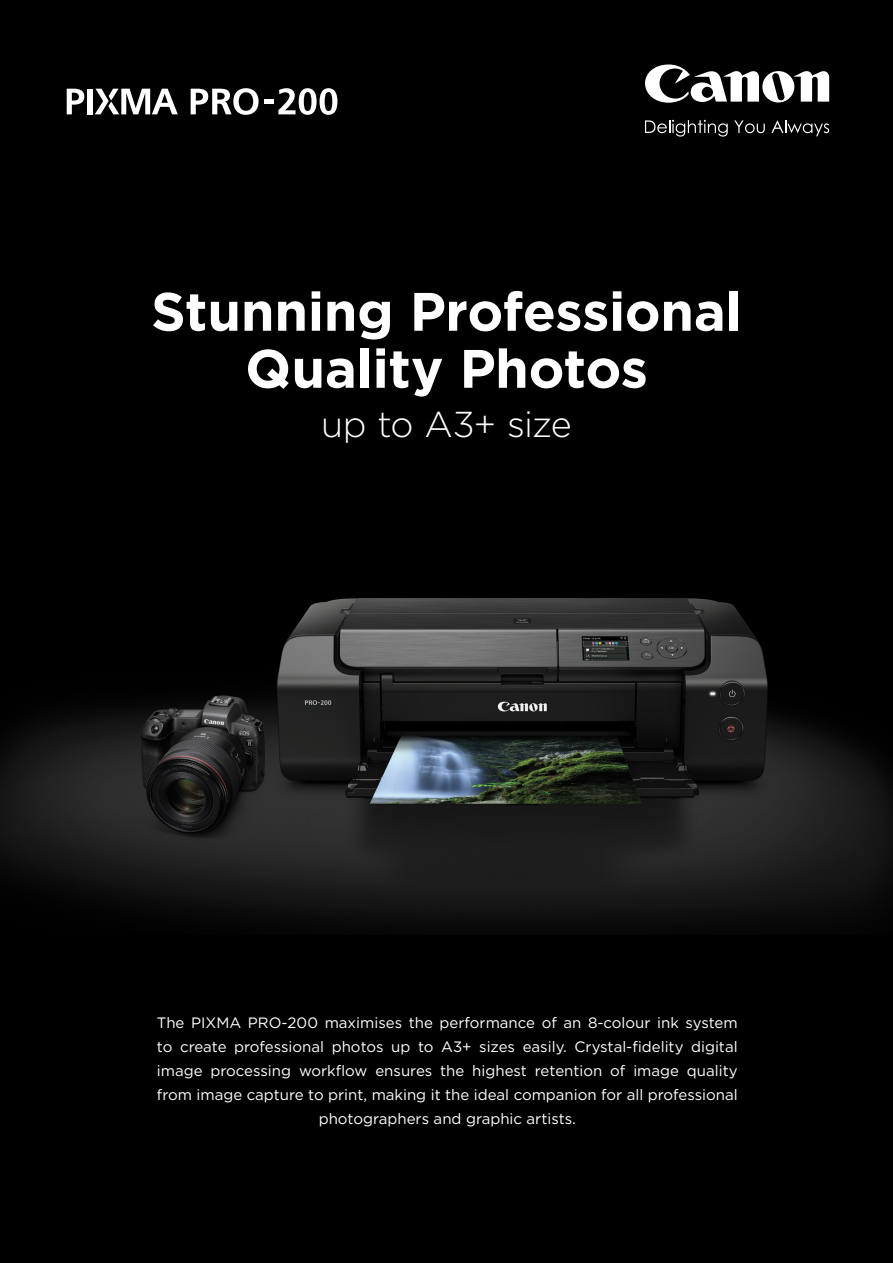
<style>
.page{position:relative;width:893px;height:1263px;background:#000}
.page>*{position:absolute;margin:0;border:0;box-sizing:border-box;transform-origin:0 0}
.t1{font:700 54px/57px "Gotham";letter-spacing:-.005em;color:#fff;text-align:center}
.t2{font:300 36px "Gotham";letter-spacing:-.025em;color:#fff}
.t3{font:15px/24px "Gotham";color:#fff;text-align:center}
</style>
<div class="page">
<img style="left:0;top:598px;width:893px;height:327px">
<svg style="left:278px;top:88px;width:59px;height:27px"></svg>
<div style="left:264px;top:99px;width:10px;height:5px;background:#fff"></div>
<svg style="left:191px;top:88px;width:68px;height:27px"></svg>
<svg style="left:67px;top:89px;width:17px;height:25px"></svg>
<div style="left:88px;top:89px;width:5px;height:25px;background:#fff"></div>
<svg style="left:95px;top:89px;width:83px;height:25px"></svg>
<svg style="left:645px;top:120px;width:83px;height:17px"></svg>
<svg style="left:734px;top:120px;width:31px;height:13px"></svg>
<svg style="left:771px;top:120px;width:58px;height:16px"></svg>
<svg style="left:645px;top:65px;width:184px;height:38px"></svg>
<h1 class="t1" style="left:151px;top:283px;width:592px">Stunning Professional<br>Quality Photos</h1>
<h2 class="t2" style="left:321px;top:402px;width:252px">up to A3+ size</h2>
<p class="t3" style="left:157px;top:1011px;width:582px">The PIXMA PRO-200 maximises the performance of an 8-colour ink system to create professional photos up to A3+ sizes easily. Crystal-fidelity digital image processing workflow ensures the highest retention of image quality from image capture to print, making it the ideal companion for all professional photographers and graphic artists.</p>
</div>
